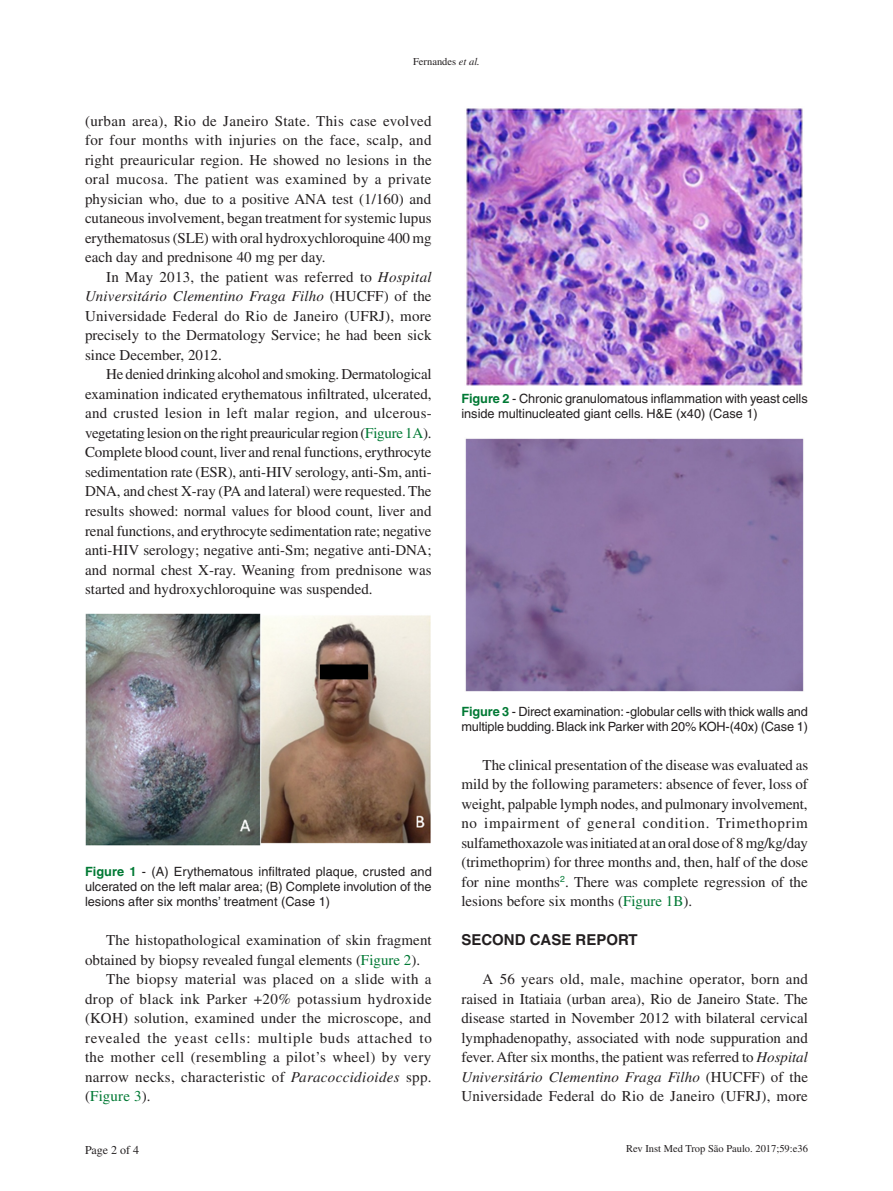
<style>
.page{position:relative;width:893px;height:1191px;background:#fff}
.page>*{position:absolute;margin:0;border:0;box-sizing:border-box;transform-origin:0 0}
.t1{font:15px/19.5px "Times";color:#231f20;text-align:justify}
.Seção{font:700 15px "Helvetica";color:#231f20}
.Figura{font:12.75px/15px "Helvetica";letter-spacing:-.005em;color:#231f20}
.t2{font:12px "Times";color:#231f20}
.t3{font:10.5px "Times";color:#231f20}
.s1{font-style:italic}
.s2{color:#007934}
.s3{font-weight:700;color:#007934}
</style>
<div class="page">
<img style="left:85px;top:613px;width:346px;height:232px">
<img style="left:466px;top:108px;width:337px;height:278px">
<img style="left:465px;top:438px;width:339px;height:254px">
<p class="t3" style="left:413px;top:56px;width:68px">Fernandes <span class="s1">et al.</span></p>
<p class="t1" style="left:85px;top:111px;width:348px">(urban area), Rio de Janeiro State. This case evolved for four months with injuries on the face, scalp, and right preauricular region. He showed no lesions in the oral mucosa. The patient was examined by a private physician who, due to a positive ANA test (1/160) and cutaneous involvement, began treatment for systemic lupus erythematosus (SLE) with oral hydroxychloroquine 400 mg each day and prednisone 40 mg per day.</p>
<p class="t1" style="left:85px;top:267px;width:348px;text-indent:21px">In May 2013, the patient was referred to <span class="s1">Hospital Universitário Clementino Fraga Filho</span> (HUCFF) of the Universidade Federal do Rio de Janeiro (UFRJ), more precisely to the Dermatology Service; he had been sick since December, 2012.</p>
<p class="t1" style="left:85px;top:364px;width:348px;text-indent:21px">He denied drinking alcohol and smoking. Dermatological examination indicated erythematous infiltrated, ulcerated, and crusted lesion in left malar region, and ulcerous&shy;vegetating lesion on the right preauricular region (<span class="s2">Figure 1A</span>).<br>Complete blood count, liver and renal functions, erythrocyte sedimentation rate (ESR), anti-HIV serology, anti-Sm, anti-DNA, and chest X-ray (PA and lateral) were requested. The results showed: normal values for blood count, liver and renal functions, and erythrocyte sedimentation rate; negative anti-HIV serology; negative anti-Sm; negative anti-DNA; and normal chest X-ray. Weaning from prednisone was started and hydroxychloroquine was suspended.</p>
<p class="Figura" style="left:461px;top:391px;width:348px"><span class="s3">Figure 2</span> - Chronic granulomatous inflammation with yeast cells inside multinucleated giant cells. H&amp;E (x40) (Case 1)</p>
<p class="Figura" style="left:85px;top:864px;width:348px;text-align:justify"><span class="s3">Figure 1</span> - (A) Erythematous infiltrated plaque, crusted and ulcerated on the left malar area; (B) Complete involution of the lesions after six months’ treatment (Case 1)</p>
<p class="t1" style="left:85px;top:930px;width:348px;text-indent:21px">The histopathological examination of skin fragment obtained by biopsy revealed fungal elements (<span class="s2">Figure 2</span>).</p>
<p class="t1" style="left:85px;top:969px;width:348px;text-indent:21px">The biopsy material was placed on a slide with a drop of black ink Parker +20% potassium hydroxide (KOH) solution, examined under the microscope, and revealed the yeast cells: multiple buds attached to the mother cell (resembling a pilot’s wheel) by very narrow necks, characteristic of <span class="s1">Paracoccidioides</span> spp. (<span class="s2">Figure 3</span>).</p>
<p class="Figura" style="left:461px;top:703px;width:348px"><span class="s3">Figure 3</span> - Direct examination: -globular cells with thick walls and multiple budding. Black ink Parker with 20% KOH-(40x) (Case 1)</p>
<p class="t1" style="left:461px;top:754px;width:348px;text-indent:21px">The clinical presentation of the disease was evaluated as mild by the following parameters: absence of fever, loss of weight, palpable lymph nodes, and pulmonary involvement, no impairment of general condition. Trimethoprim sulfamethoxazole was initiated at an oral dose of 8 mg/kg/day (trimethoprim) for three months and, then, half of the dose for nine months<sup>2</sup>. There was complete regression of the lesions before six months (<span class="s2">Figure 1B</span>).</p>
<p class="Seção" style="left:461px;top:930px;width:178px">SECOND CASE REPORT</p>
<p class="t1" style="left:461px;top:969px;width:348px;text-indent:21px">A 56 years old, male, machine operator, born and raised in Itatiaia (urban area), Rio de Janeiro State. The disease started in November 2012 with bilateral cervical lymphadenopathy, associated with node suppuration and fever. After six months, the patient was referred to <span class="s1">Hospital Universit</span>á<span class="s1">rio Clementino Fraga Filho</span> (HUCFF) of the Universidade Federal do Rio de Janeiro (UFRJ), more</p>
<p class="t2" style="left:85px;top:1142px;width:56px">Page 2 of 4</p>
<p class="t3" style="left:626px;top:1143px;width:183px">Rev Inst Med Trop São Paulo. 2017;59:e36</p>
</div>
